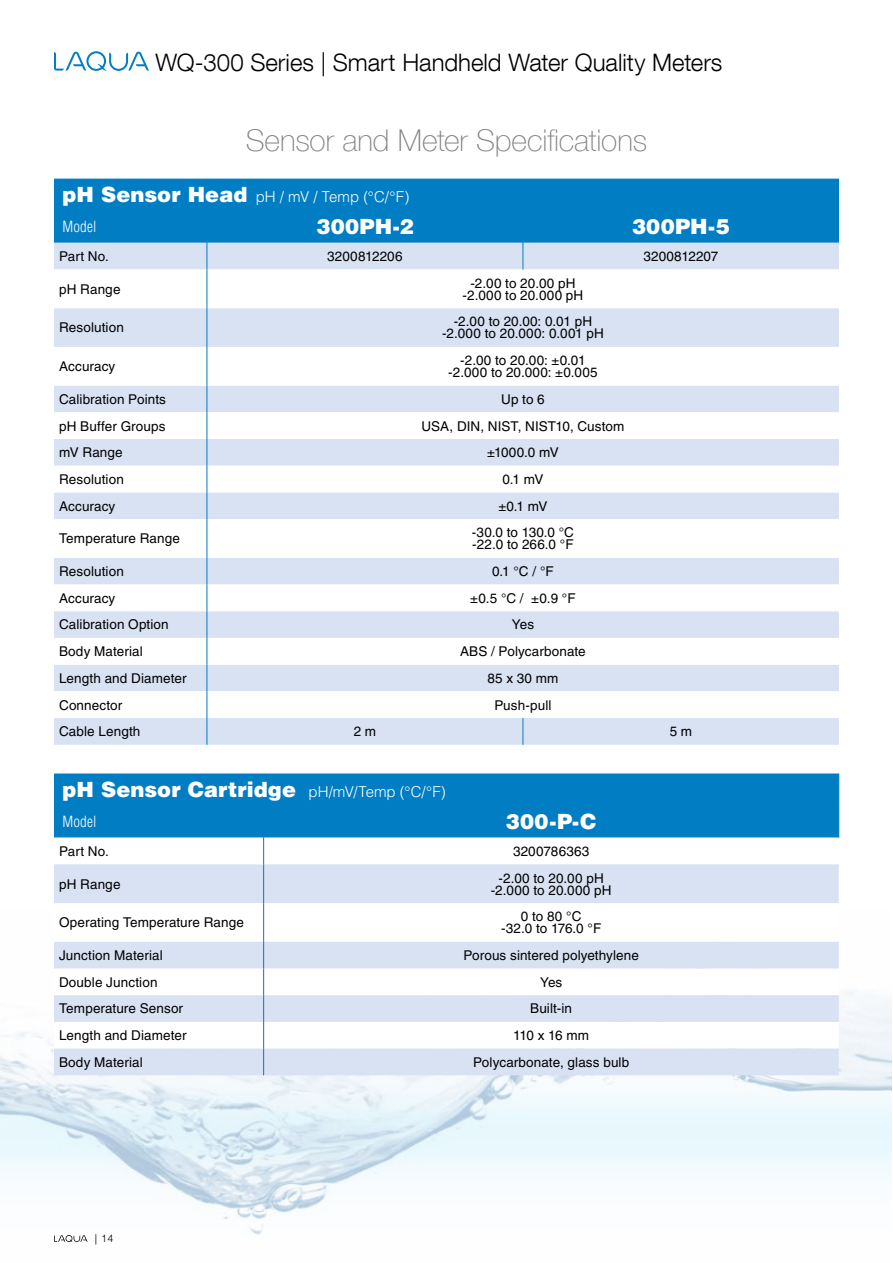
<style>
.page{position:relative;width:893px;height:1263px;background:#fff}
.page>*{position:absolute;margin:0;border:0;box-sizing:border-box;transform-origin:0 0}
.t1{font:100 30px "Helvetica Neue LT Com";letter-spacing:-.005em;color:#808285}
.t2{font:300 24px "Helvetica Neue LT Com";color:#000}
.t3{font:900 21px "Helvetica LT Std";letter-spacing:.005em;color:#fff}
.t4{font:300 15px/30px "Helvetica LT Std";color:#fff}
.t5{font:300 condensed 15px "Helvetica LT Std";letter-spacing:.01em;color:#fff}
.t6{font:13.5px/12px "Helvetica LT Std";letter-spacing:.01em;color:#000;text-align:center}
.t7{font:300 10.5px "Helvetica LT Std";color:#000}
.s1{font-weight:900;font-size:21px}
.s2{font-stretch:condensed}
.s3{font-weight:300;font-size:15px}
</style>
<div class="page">
<img style="left:0;top:991px;width:891px;height:244px">
<svg style="left:54px;top:1235px;width:34px;height:7px"></svg>
<svg style="left:54px;top:51px;width:95px;height:20px"></svg>
<div style="left:54px;top:179px;width:785px;height:64px;background:#007dc3"></div>
<div style="left:54px;top:243px;width:785px;height:502px;background:#d8e2f3"></div>
<svg style="left:54px;top:269px;width:785px;height:449px"></svg>
<hr style="left:207px;top:211px;width:1px;height:32px;background:#007dc3">
<hr style="left:523px;top:211px;width:1px;height:32px;background:#007dc3">
<svg style="left:207px;top:243px;width:1px;height:26px"></svg>
<svg style="left:523px;top:243px;width:1px;height:26px"></svg>
<hr style="left:207px;top:269px;width:1px;height:39px;background:#007dc3">
<hr style="left:207px;top:308px;width:1px;height:39px;background:#007dc3">
<hr style="left:207px;top:347px;width:1px;height:39px;background:#007dc3">
<svg style="left:207px;top:386px;width:1px;height:133px"></svg>
<hr style="left:207px;top:519px;width:1px;height:39px;background:#007dc3">
<svg style="left:207px;top:558px;width:1px;height:187px"></svg>
<svg style="left:523px;top:718px;width:1px;height:27px"></svg>
<div style="left:54px;top:773px;width:784px;height:65px;background:#007dc3"></div>
<svg style="left:54px;top:864px;width:785px;height:211px;fill:#d8e2f3"></svg>
<hr style="left:838px;top:773px;width:1px;height:32px;background:#007dc3">
<hr style="left:263px;top:805px;width:1px;height:33px;background:#007dc3">
<hr style="left:838px;top:805px;width:1px;height:33px;background:#007dc3">
<svg style="left:263px;top:838px;width:1px;height:26px"></svg>
<hr style="left:263px;top:864px;width:1px;height:39px;background:#007dc3">
<hr style="left:263px;top:903px;width:1px;height:39px;background:#007dc3">
<svg style="left:263px;top:942px;width:1px;height:133px"></svg>
<h2 class="t2" style="left:156px;top:48px;width:568px">WQ-300 Series | Smart Handheld Water Quality Meters</h2>
<h1 class="t1" style="left:246px;top:123px;width:403px">Sensor and Meter Specifications</h1>
<p class="t4" style="left:63px;top:182px;width:348px"><span class="s1">pH Sensor Head</span> pH / mV / Temp (°C/°F)<br><span class="s2">Model</span></p>
<h3 class="t3" style="left:317px;top:213px;width:98px">300PH-2</h3>
<h3 class="t3" style="left:632px;top:213px;width:99px">300PH-5</h3>
<p class="t6" style="left:59px;top:250px;width:51px">Part No.</p>
<p class="t6" style="left:327px;top:250px;width:77px">3200812206</p>
<p class="t6" style="left:643px;top:250px;width:76px">3200812207</p>
<p class="t6" style="left:59px;top:283px;width:63px">pH Range</p>
<p class="t6" style="left:463px;top:277px;width:122px">-2.00 to 20.00 pH -2.000 to 20.000 pH</p>
<p class="t6" style="left:59px;top:322px;width:66px">Resolution</p>
<p class="t6" style="left:442px;top:316px;width:163px">-2.00 to 20.00: 0.01 pH -2.000 to 20.000: 0.001 pH</p>
<p class="t6" style="left:59px;top:360px;width:58px">Accuracy</p>
<p class="t6" style="left:448px;top:354px;width:151px">-2.00 to 20.00: ±0.01 -2.000 to 20.000: ±0.005</p>
<p class="t6" style="left:59px;top:393px;width:108px">Calibration Points</p>
<p class="t6" style="left:501px;top:393px;width:45px">Up to 6</p>
<p class="t6" style="left:59px;top:420px;width:108px">pH Buffer Groups</p>
<p class="t6" style="left:421px;top:420px;width:204px">USA, DIN, NIST, NIST10, Custom</p>
<p class="t6" style="left:59px;top:446px;width:65px">mV Range</p>
<p class="t6" style="left:487px;top:446px;width:73px">±1000.0 mV</p>
<p class="t6" style="left:59px;top:473px;width:66px">Resolution</p>
<p class="t6" style="left:502px;top:473px;width:43px">0.1 mV</p>
<p class="t6" style="left:59px;top:500px;width:58px">Accuracy</p>
<p class="t6" style="left:498px;top:500px;width:51px">±0.1 mV</p>
<p class="t6" style="left:59px;top:533px;width:122px">Temperature Range</p>
<p class="t6" style="left:472px;top:527px;width:104px;text-align:left">-30.0 to 130.0 °C -22.0 to 266.0 °F</p>
<p class="t6" style="left:59px;top:565px;width:66px">Resolution</p>
<p class="t6" style="left:492px;top:565px;width:63px">0.1 °C / °F</p>
<p class="t6" style="left:59px;top:592px;width:58px">Accuracy</p>
<p class="t6" style="left:470px;top:592px;width:107px">±0.5 °C / ±0.9 °F</p>
<p class="t6" style="left:59px;top:619px;width:111px">Calibration Option</p>
<p class="t6" style="left:512px;top:619px;width:24px">Yes</p>
<p class="t6" style="left:59px;top:645px;width:85px">Body Material</p>
<p class="t6" style="left:460px;top:645px;width:127px">ABS / Polycarbonate</p>
<p class="t6" style="left:59px;top:672px;width:129px">Length and Diameter</p>
<p class="t6" style="left:487px;top:672px;width:73px">85 x 30 mm</p>
<p class="t6" style="left:59px;top:699px;width:65px">Connector</p>
<p class="t6" style="left:494px;top:699px;width:59px">Push-pull</p>
<p class="t6" style="left:59px;top:725px;width:83px">Cable Length</p>
<p class="t6" style="left:354px;top:725px;width:24px">2 m</p>
<p class="t6" style="left:670px;top:725px;width:24px">5 m</p>
<h3 class="t3" style="left:63px;top:776px;width:385px">pH Sensor Cartridge <span class="s3">pH/mV/Temp (°C/°F)</span></h3>
<p class="t5" style="left:63px;top:812px;width:35px">Model</p>
<h3 class="t3" style="left:506px;top:808px;width:92px">300-P-C</h3>
<p class="t6" style="left:59px;top:845px;width:51px">Part No.</p>
<p class="t6" style="left:513px;top:845px;width:78px">3200786363</p>
<p class="t6" style="left:59px;top:878px;width:63px">pH Range</p>
<p class="t6" style="left:491px;top:872px;width:122px">-2.00 to 20.00 pH -2.000 to 20.000 pH</p>
<p class="t6" style="left:59px;top:916px;width:186px">Operating Temperature Range</p>
<p class="t6" style="left:501px;top:910px;width:102px">0 to 80 °C<br>-32.0 to 176.0 °F</p>
<p class="t6" style="left:59px;top:949px;width:105px">Junction Material</p>
<p class="t6" style="left:463px;top:949px;width:177px">Porous sintered polyethylene</p>
<p class="t6" style="left:59px;top:976px;width:100px">Double Junction</p>
<p class="t6" style="left:540px;top:976px;width:24px">Yes</p>
<p class="t6" style="left:59px;top:1003px;width:125px">Temperature Sensor</p>
<p class="t6" style="left:530px;top:1003px;width:43px">Built-in</p>
<p class="t6" style="left:59px;top:1029px;width:129px">Length and Diameter</p>
<p class="t6" style="left:513px;top:1029px;width:77px">110 x 16 mm</p>
<p class="t6" style="left:59px;top:1056px;width:85px">Body Material</p>
<p class="t6" style="left:473px;top:1056px;width:158px">Polycarbonate, glass bulb</p>
<p class="t7" style="left:95px;top:1232px;width:20px">| 14</p>
</div>
